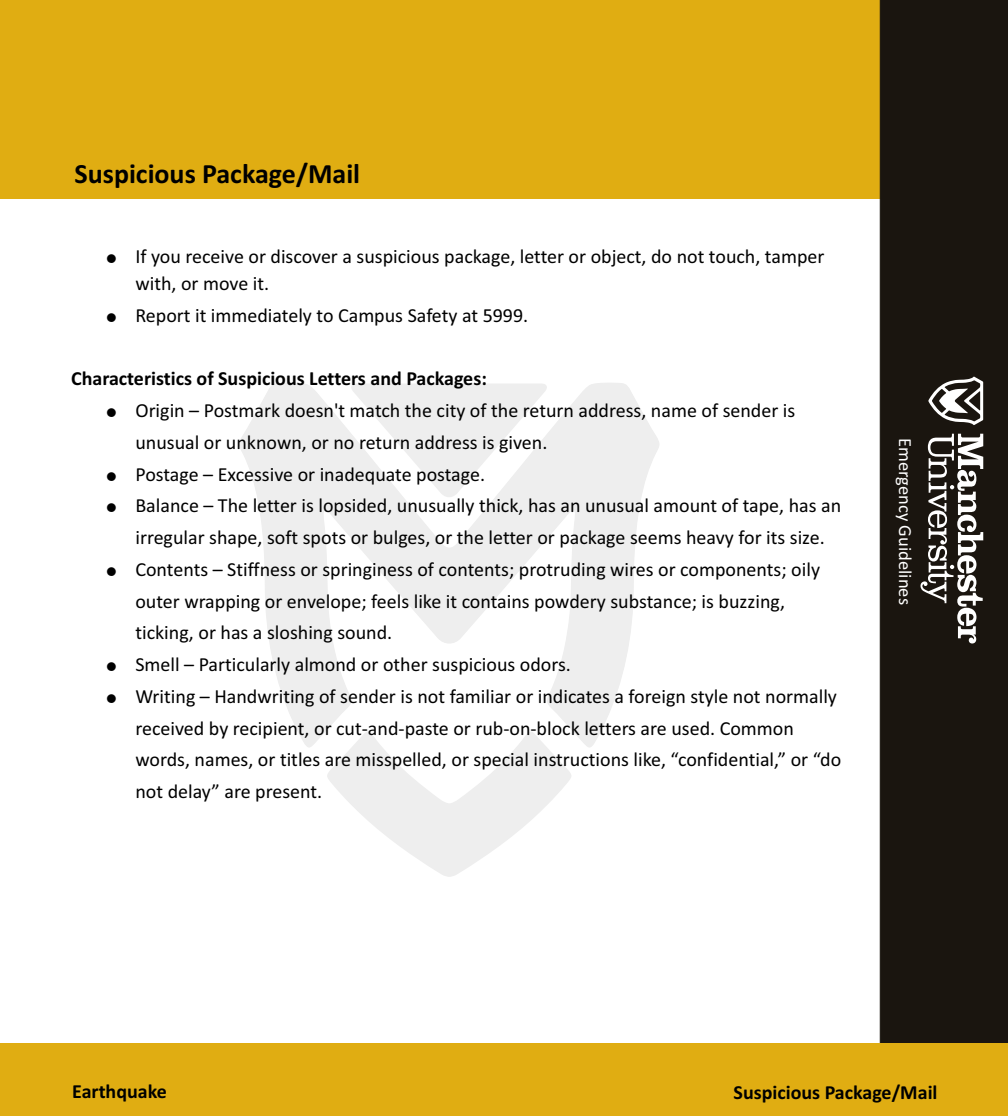
<style>
.page{position:relative;width:1008px;height:1116px;background:#fff}
.page>*{position:absolute;margin:0;border:0;box-sizing:border-box;transform-origin:0 0}
.t1{font:700 28px "Calibri";color:#000}
.t2{font:20px/31.8px "Calibri";color:#000}
.t3{font:700 20px "Calibri";color:#000}
.t4{font:18.6px "Calibri";color:#fff}
</style>
<div class="page">
<svg style="left:327px;top:748px;width:244px;height:129px"></svg>
<svg style="left:239px;top:383px;width:420px;height:365px;fill:#eee"></svg>
<div style="left:0;top:0;width:1006px;height:199px;background:#e0ad12"></div>
<div style="left:880px;top:0;width:128px;height:1044px;background:#1a150f"></div>
<div style="left:0;top:1044px;width:1008px;height:72px;background:#e0ad12"></div>
<svg style="left:921px;top:434px;width:62px;height:210px"></svg>
<svg style="left:928px;top:377px;width:55px;height:48px"></svg>
<h1 class="t1" style="left:75px;top:162px;width:287px">Suspicious Package/Mail</h1>
<p class="t2" style="left:135px;top:244px;width:690px;line-height:27.6px">If you receive or discover a suspicious package, letter or object, do not touch, tamper with, or move it.</p>
<p class="t2" style="left:135px;top:301px;width:394px">Report it immediately to Campus Safety at 5999.</p>
<p class="t3" style="left:71px;top:370px;width:417px">Characteristics of Suspicious Letters and Packages:</p>
<p class="t2" style="left:135px;top:396px;width:707px">Origin – Postmark doesn't match the city of the return address, name of sender is unusual or unknown, or no return address is given.<br>Postage – Excessive or inadequate postage.<br>Balance – The letter is lopsided, unusually thick, has an unusual amount of tape, has an irregular shape, soft spots or bulges, or the letter or package seems heavy for its size.<br>Contents – Stiffness or springiness of contents; protruding wires or components; oily outer wrapping or envelope; feels like it contains powdery substance; is buzzing, ticking, or has a sloshing sound.<br>Smell – Particularly almond or other suspicious odors.<br>Writing – Handwriting of sender is not familiar or indicates a foreign style not normally received by recipient, or cut-and-paste or rub-on-block letters are used. Common words, names, or titles are misspelled, or special instructions like, “confidential,” or “do not delay” are present.</p>
<p class="t4" style="left:913px;top:438px;width:168px;rotate:90deg">Emergency Guidelines</p>
<p class="t3" style="left:72px;top:1083px;width:96px">Earthquake</p>
<p class="t3" style="left:734px;top:1084px;width:205px">Suspicious Package/Mail</p>
</div>
